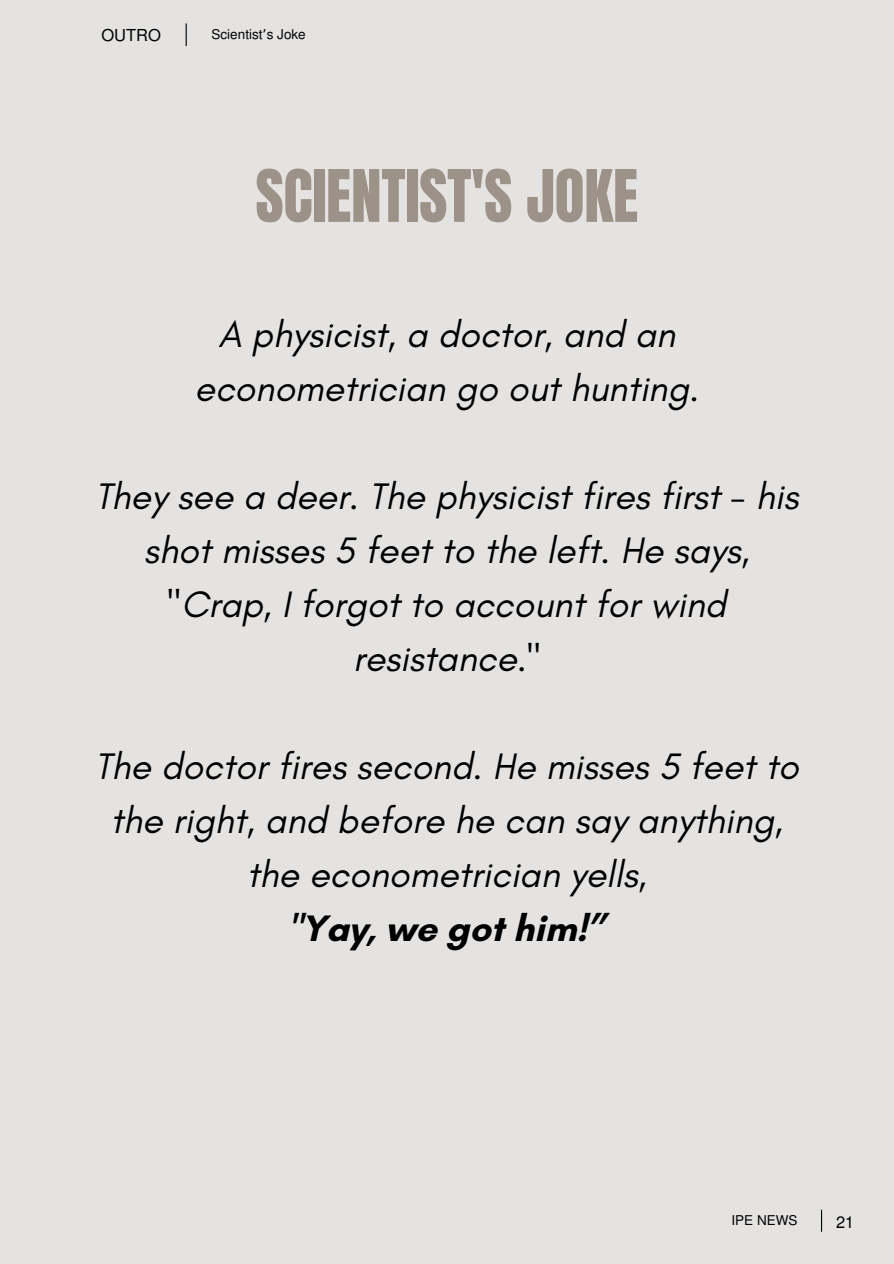
<style>
.page{position:relative;width:894px;height:1264px;background:#fff}
.page>*{position:absolute;margin:0;border:0;box-sizing:border-box;transform-origin:0 0}
.t1{font:61.5px "Anton";letter-spacing:-.005em;color:#9d9287}
.t2{font:italic 37.5px/54px "Glacial Indifference";color:#000;text-align:center}
.t3{font:700 37.5px "Glacial Indifference";color:#000}
.t4{font:16.5px "Mukti";color:#000}
.t5{font:13.5px "Mukti";color:#000}
.s1{font-family:"Noto Sans Gurmukhi"}
</style>
<div class="page">
<div style="left:0;top:0;width:893px;height:1263px;background:#e4e3e2"></div>
<hr style="left:185px;top:23px;width:2px;height:23px;background:#000">
<p class="t4" style="left:101px;top:24px;width:61px">OUTRO</p>
<p class="t5" style="left:211px;top:25px;width:96px">Scientist<span class="s1">’</span>s Joke</p>
<h1 class="t1" style="left:255px;top:165px;width:384px">SCIENTIST'S JOKE</h1>
<p class="t2" style="left:194px;top:308px;width:505px">A physicist, a doctor, and an econometrician go out hunting.</p>
<p class="t2" style="left:95px;top:470px;width:704px">They see a deer. The physicist fires first - his shot misses 5 feet to the left. He says, "Crap, I forgot to account for wind resistance."</p>
<p class="t2" style="left:95px;top:740px;width:705px">The doctor fires second. He misses 5 feet to the right, and before he can say anything, the econometrician yells,</p>
<p class="t3" style="left:287px;top:905px;width:320px">"Yay, we got him!”</p>
<p class="t5" style="left:731px;top:1210px;width:68px">IPE NEWS</p>
<p class="t4" style="left:836px;top:1209px;width:18px">21</p>
</div>
